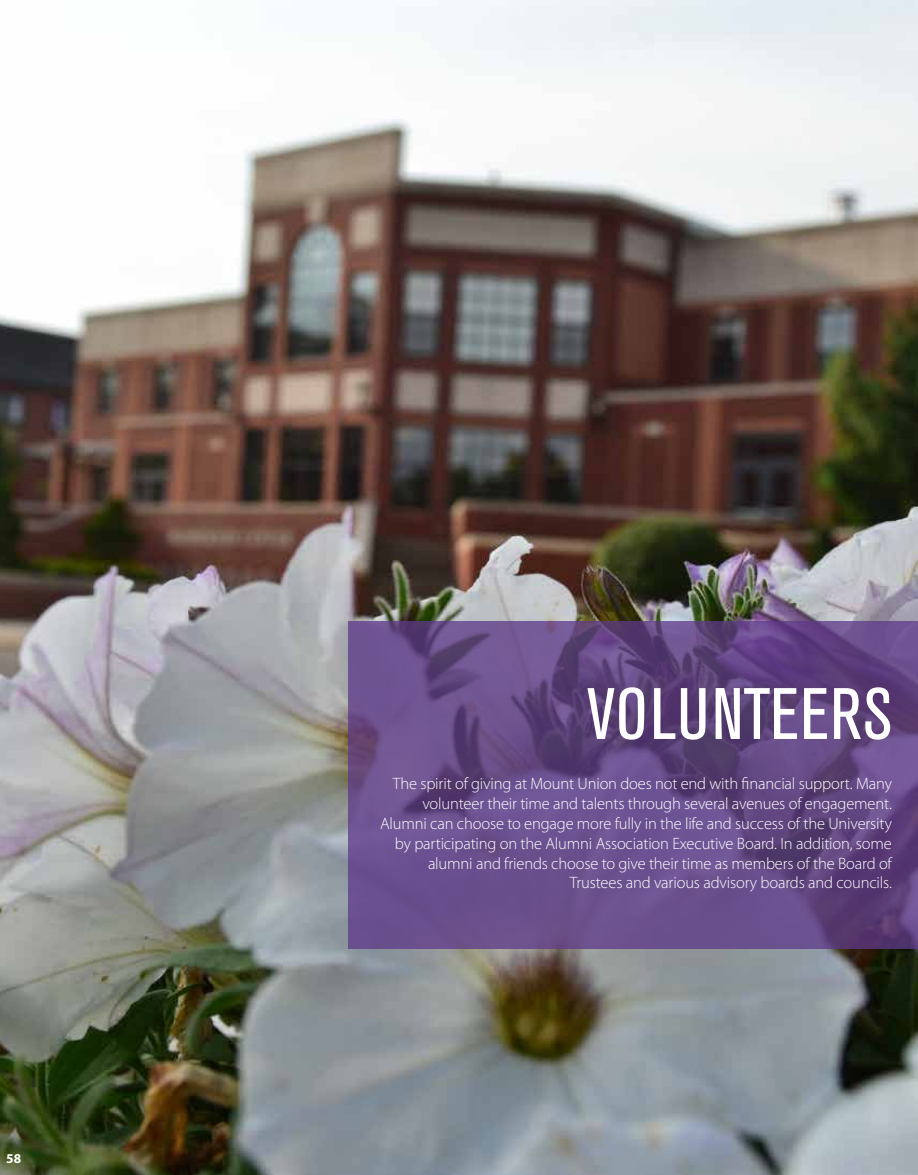
<style>
.page{position:relative;width:918px;height:1175px;background:#fff}
.page>*{position:absolute;margin:0;border:0;box-sizing:border-box;transform-origin:0 0}
.t1{font:condensed 72px "Akzidenz Grotesk BE";letter-spacing:.02em;color:#fff}
.t2{font:300 16.5px/19.8px "Myriad Pro";letter-spacing:-.01em;color:#fff;text-align:right}
.t3{font:700 13.5px "Myriad Pro";color:#fff}
</style>
<div class="page">
<img style="left:0;top:0;width:918px;height:1174px">
<svg style="left:349px;top:621px;width:569px;height:327px;background:#644984"></svg>
<p class="t3" style="left:6px;top:1149px;width:16px">58</p>
<h1 class="t1" style="left:587px;top:674px;width:306px">VOLUNTEERS</h1>
<p class="t2" style="left:380px;top:774px;width:513px">The spirit of giving at Mount Union does not end with financial support. Many volunteer their time and talents through several avenues of engagement.<br>Alumni can choose to engage more fully in the life and success of the University by participating on the Alumni Association Executive Board. In addition, some alumni and friends choose to give their time as members of the Board of Trustees and various advisory boards and councils.</p>
</div>
